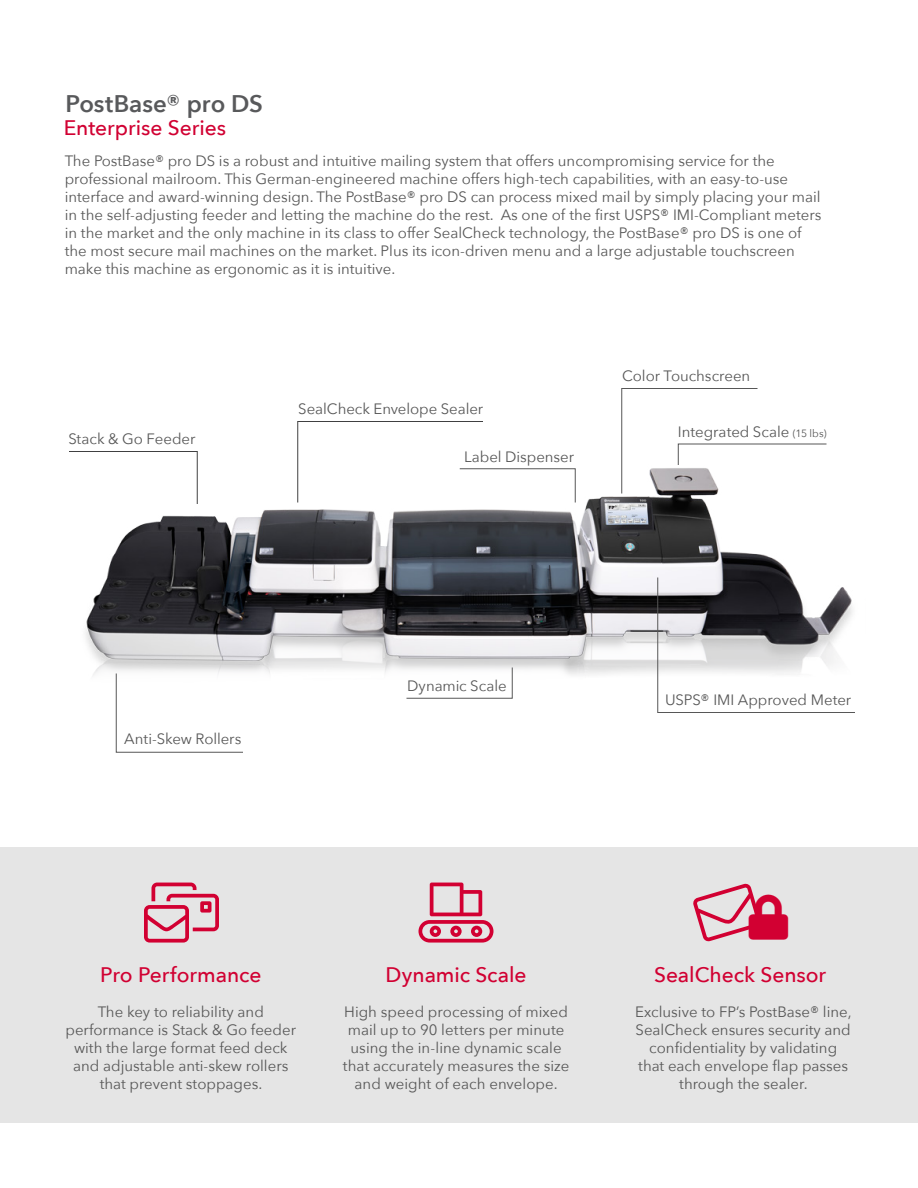
<style>
.page{position:relative;width:918px;height:1188px;background:#fff}
.page>*{position:absolute;margin:0;border:0;box-sizing:border-box;transform-origin:0 0}
.t1{font:600 24px "Avenir Next";color:#58595b}
.t2{font:500 21px "Avenir Next";letter-spacing:-.005em;color:#d10032}
.t3{font:15px/18px "Avenir Next";color:#575757;text-align:center}
.s1{font-size:10.5px}
</style>
<div class="page">
<img style="left:85px;top:494px;width:706px;height:230px">
<div style="left:0;top:848px;width:918px;height:276px;background:#e5e5e5"></div>
<svg style="left:297px;top:421px;width:279px;height:82px"></svg>
<svg style="left:406px;top:667px;width:107px;height:32px"></svg>
<svg style="left:116px;top:673px;width:128px;height:80px"></svg>
<svg style="left:69px;top:451px;width:129px;height:54px"></svg>
<svg style="left:621px;top:388px;width:206px;height:106px"></svg>
<svg style="left:657px;top:577px;width:198px;height:136px"></svg>
<h1 class="t1" style="left:65px;top:83px;width:199px">PostBase® pro DS</h1>
<h2 class="t2" style="left:64px;top:109px;width:164px">Enterprise Series</h2>
<p class="t3" style="left:65px;top:151px;width:758px;text-align:left">The PostBase® pro DS is a robust and intuitive mailing system that offers uncompromising service for the professional mailroom. This German-engineered machine offers high-tech capabilities, with an easy-to-use interface and award-winning design. The PostBase® pro DS can process mixed mail by simply placing your mail in the self-adjusting feeder and letting the machine do the rest. As one of the first USPS® IMI-Compliant meters in the market and the only machine in its class to offer SealCheck technology, the PostBase® pro DS is one of the most secure mail machines on the market. Plus its icon-driven menu and a large adjustable touchscreen make this machine as ergonomic as it is intuitive.</p>
<p class="t3" style="left:68px;top:429px;width:129px">Stack &amp; Go Feeder</p>
<p class="t3" style="left:298px;top:399px;width:186px">SealCheck Envelope Sealer</p>
<p class="t3" style="left:464px;top:447px;width:112px">Label Dispenser</p>
<p class="t3" style="left:622px;top:366px;width:130px">Color Touchscreen</p>
<p class="t3" style="left:678px;top:422px;width:150px">Integrated Scale <span class="s1">(15 lbs)</span></p>
<p class="t3" style="left:124px;top:729px;width:119px">Anti-Skew Rollers</p>
<p class="t3" style="left:407px;top:676px;width:101px">Dynamic Scale</p>
<p class="t3" style="left:665px;top:690px;width:188px">USPS® IMI Approved Meter</p>
<h2 class="t2" style="left:100px;top:957px;width:163px">Pro Performance</h2>
<p class="t3" style="left:66px;top:1002px;width:232px">The key to reliability and performance is Stack &amp; Go feeder with the large format feed deck and adjustable anti-skew rollers that prevent stoppages.</p>
<p class="t3" style="left:635px;top:1002px;width:218px">Exclusive to FP’s PostBase® line,<br>SealCheck ensures security and confidentiality by validating that each envelope flap passes through the sealer.</p>
<h2 class="t2" style="left:386px;top:957px;width:143px">Dynamic Scale</h2>
<h2 class="t2" style="left:654px;top:957px;width:174px">SealCheck Sensor</h2>
<p class="t3" style="left:343px;top:1002px;width:228px">High speed processing of mixed mail up to 90 letters per minute using the in-line dynamic scale that accurately measures the size and weight of each envelope.</p>
</div>
